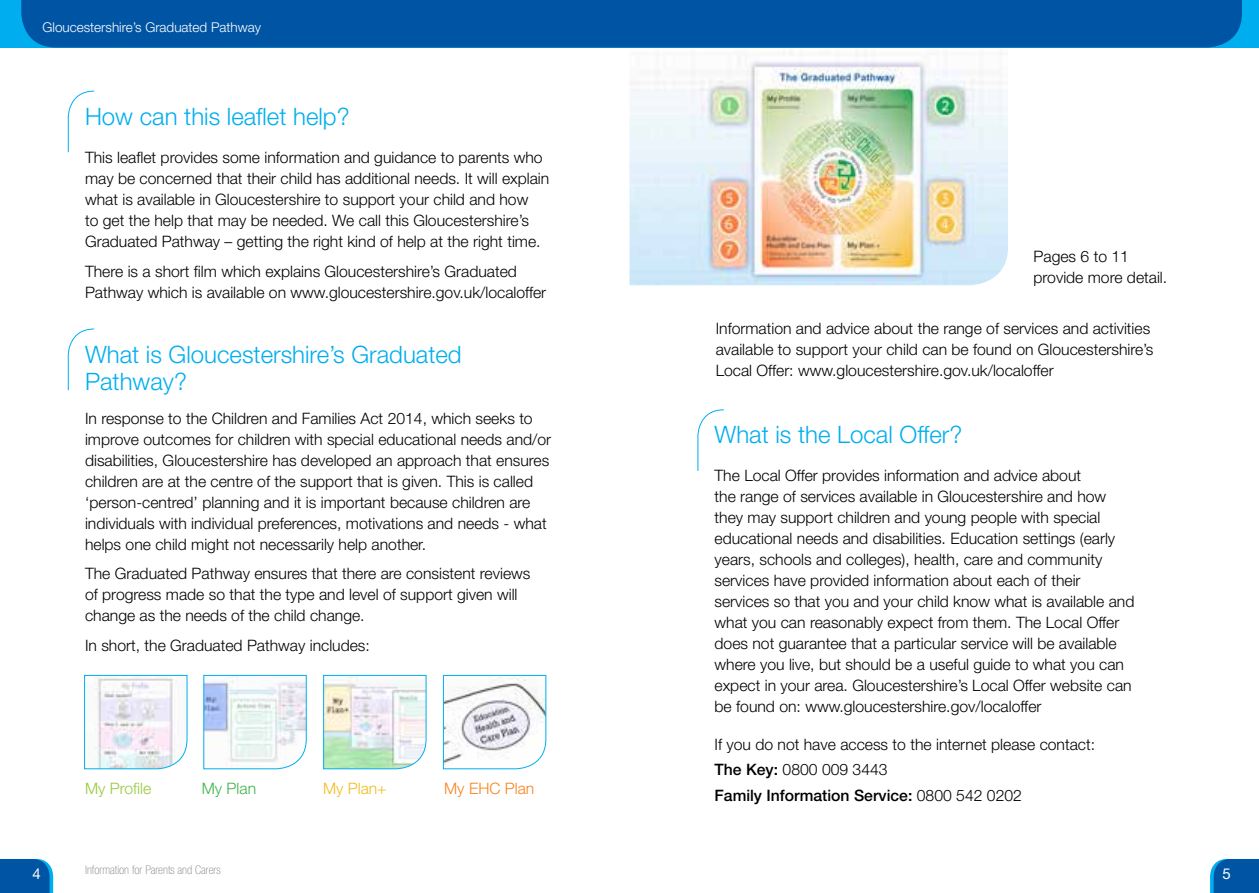
<style>
.page{position:relative;width:1259px;height:893px;background:#fff}
.page>*{position:absolute;margin:0;border:0;box-sizing:border-box;transform-origin:0 0}
.t1{font:300 24px/27px "Helvetica Neue";color:#00aeef}
.t2{font:300 15.75px/21px "Helvetica Neue";color:#000}
.t3{font:300 15.75px "Helvetica Neue";color:#97c93d}
.t4{font:300 15.75px "Helvetica Neue";color:#f5841f}
.t5{font:300 15.75px "Helvetica Neue";color:#f3bb1f}
.t6{font:300 15.75px "Helvetica Neue";color:#3eb549}
.t7{font:15px "Helvetica Neue";color:#fff}
.t8{font:300 13.5px "Helvetica Neue";color:#fff}
.t9{font:100 condensed 12px "Helvetica Neue";color:#808285}
.s1{font-weight:500}
</style>
<div class="page">
<img style="left:629px;top:47px;width:379px;height:238px">
<div style="left:0;top:0;width:1259px;height:47px;background:#00aeef"></div>
<div style="left:21px;top:0;width:1221px;height:47px;background:#0054a4"></div>
<svg style="left:0;top:859px;width:53px;height:34px;background:#075fab"></svg>
<svg style="left:1210px;top:859px;width:49px;height:34px;background:#0960ac"></svg>
<svg style="left:68px;top:90px;width:27px;height:63px"></svg>
<svg style="left:68px;top:328px;width:27px;height:63px"></svg>
<svg style="left:84px;top:675px;width:104px;height:94px"></svg>
<svg style="left:203px;top:675px;width:104px;height:94px"></svg>
<svg style="left:323px;top:675px;width:104px;height:94px"></svg>
<svg style="left:443px;top:675px;width:103px;height:94px"></svg>
<svg style="left:697px;top:409px;width:27px;height:62px"></svg>
<p class="t8" style="left:43px;top:19px;width:220px">Gloucestershire’s Graduated Pathway</p>
<h1 class="t1" style="left:85px;top:103px;width:266px">How can this leaflet help?</h1>
<p class="t2" style="left:85px;top:147px;width:466px">This leaflet provides some information and guidance to parents who may be concerned that their child has additional needs. It will explain what is available in Gloucestershire to support your child and how<br>to get the help that may be needed. We call this Gloucestershire’s Graduated Pathway – getting the right kind of help at the right time.</p>
<p class="t2" style="left:85px;top:260px;width:463px">There is a short film which explains Gloucestershire’s Graduated<br>Pathway which is available on www.gloucestershire.gov.uk/localoffer</p>
<h1 class="t1" style="left:85px;top:340px;width:378px">What is Gloucestershire’s Graduated<br>Pathway?</h1>
<p class="t2" style="left:85px;top:407px;width:467px">In response to the Children and Families Act 2014, which seeks to improve outcomes for children with special educational needs and/or disabilities, Gloucestershire has developed an approach that ensures children are at the centre of the support that is given. This is called ‘person-centred’ planning and it is important because children are individuals with individual preferences, motivations and needs - what helps one child might not necessarily help another.</p>
<p class="t2" style="left:85px;top:563px;width:447px">The Graduated Pathway ensures that there are consistent reviews of progress made so that the type and level of support given will change as the needs of the child change.</p>
<p class="t2" style="left:85px;top:634px;width:286px">In short, the Graduated Pathway includes:</p>
<p class="t3" style="left:85px;top:779px;width:68px">My Profile</p>
<p class="t6" style="left:202px;top:779px;width:56px">My Plan</p>
<p class="t5" style="left:323px;top:779px;width:65px">My Plan+</p>
<p class="t4" style="left:444px;top:779px;width:92px">My EHC Plan</p>
<p class="t2" style="left:1033px;top:246px;width:135px">Pages 6 to 11 provide more detail.</p>
<p class="t2" style="left:716px;top:317px;width:439px">Information and advice about the range of services and activities available to support your child can be found on Gloucestershire’s<br>Local Offer: www.gloucestershire.gov.uk/localoffer</p>
<h1 class="t1" style="left:714px;top:420px;width:249px">What is the Local Offer?</h1>
<p class="t2" style="left:714px;top:465px;width:421px">The Local Offer provides information and advice about<br>the range of services available in Gloucestershire and how they may support children and young people with special educational needs and disabilities. Education settings (early years, schools and colleges), health, care and community services have provided information about each of their services so that you and your child know what is available and what you can reasonably expect from them. The Local Offer does not guarantee that a particular service will be available where you live, but should be a useful guide to what you can expect in your area. Gloucestershire’s Local Offer website can be found on: www.gloucestershire.gov/localoffer</p>
<p class="t2" style="left:714px;top:731px;width:382px;line-height:25.2px">If you do not have access to the internet please contact:<br><span class="s1">The Key:</span> 0800 009 3443<br><span class="s1">Family Information Service:</span> 0800 542 0202</p>
<p class="t9" style="left:85px;top:863px;width:137px">Information for Parents and Carers</p>
<p class="t7" style="left:32px;top:865px;width:10px">4</p>
<p class="t7" style="left:1222px;top:865px;width:10px">5</p>
</div>
